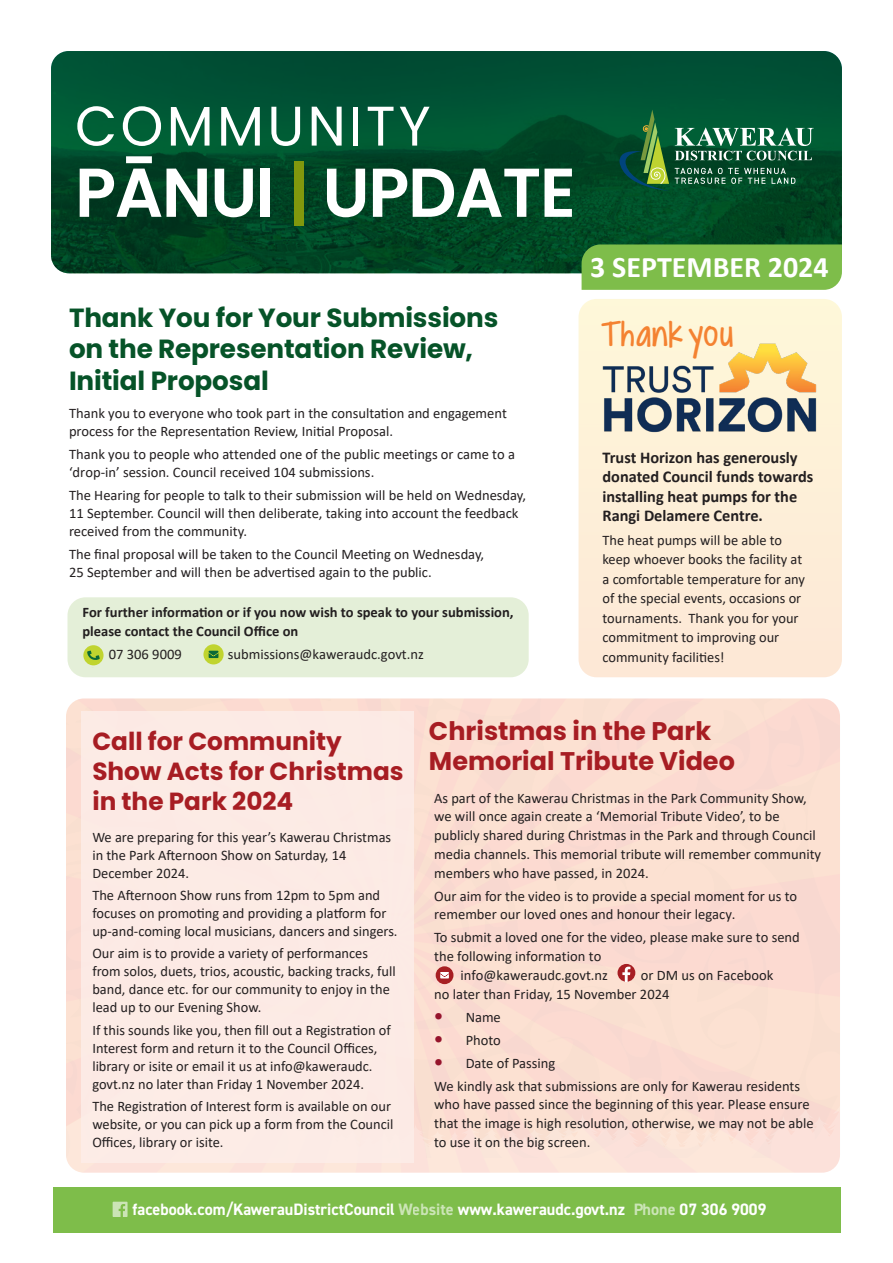
<style>
.page{position:relative;width:893px;height:1263px;background:#fff}
.page>*{position:absolute;margin:0;border:0;box-sizing:border-box;transform-origin:0 0}
.t1{font:600 69px "Poppins";letter-spacing:-.02em;color:#fff}
.t2{font:55.8px "Poppins";letter-spacing:.06em;color:#fff}
.t3{font:40.5px "Covered By Your Grace";letter-spacing:.02em;color:#f48231}
.t4{font:700 30px "Calibri";color:#fff}
.t5{font:700 26.25px/31.5px "Poppins";letter-spacing:-.005em;color:#065328}
.t6{font:700 25.5px/30px "Poppins";color:#a71d23}
.t7{font:700 24.75px/30px "Poppins";color:#a71d23}
.t8{font:700 16.5px/19.5px "Calibri";color:#231f20}
.t9{font:700 16.5px "DIN2014";color:#fff}
.t10{font:14.55px/18px "Calibri";color:#231f20}
.t11{font:700 14.55px/18.8px "Calibri";color:#231f20}
.s1{color:#81980d}
.s2{font-weight:700;font-size:18px;color:#96142c}
</style>
<div class="page">
<div style="left:66px;top:698px;width:447px;height:313px;background:#fcdad1"></div>
<svg style="left:66px;top:698px;width:428px;height:78px;background:#fbded2"></svg>
<div style="left:421px;top:771px;width:145px;height:297px;background:#fcdfd1"></div>
<div style="left:513px;top:698px;width:53px;height:312px;background:#fcdfd1"></div>
<div style="left:66px;top:1011px;width:369px;height:57px;background:#fce0d1"></div>
<svg style="left:66px;top:1068px;width:774px;height:104px;background:#fbe1d6"></svg>
<div style="left:68px;top:597px;width:461px;height:80px;background:#e4efd8;border-radius:18px"></div>
<div style="left:82px;top:712px;width:332px;height:451px;background:#fdeeea"></div>
<div style="left:14px;top:1187px;width:850px;height:46px;background:#7ebd4a"></div>
<svg style="left:113px;top:1202px;width:15px;height:15px"></svg>
<img style="left:51px;top:51px;width:791px;height:222px">
<svg style="left:619px;top:110px;width:50px;height:81px;background:#296b38"></svg>
<svg style="left:675px;top:168px;width:120px;height:16px;background:#376f53"></svg>
<svg style="left:675px;top:128px;width:139px;height:32px"></svg>
<div style="left:582px;top:244px;width:260px;height:46px;background:#7ebd4a"></div>
<div style="left:7px;top:1154px;width:45px;height:92px;background:#fff"></div>
<div style="left:841px;top:1142px;width:46px;height:91px;background:#fff"></div>
<svg style="left:203px;top:644px;width:21px;height:20px"></svg>
<svg style="left:209px;top:651px;width:9px;height:7px"></svg>
<div style="left:83px;top:645px;width:21px;height:20px;background:#c0d42f;border-radius:50%"></div>
<svg style="left:87px;top:650px;width:13px;height:10px"></svg>
<div style="left:436px;top:966px;width:17px;height:18px;background:#a71e23;border-radius:50%"></div>
<svg style="left:440px;top:972px;width:9px;height:6px"></svg>
<div style="left:566px;top:698px;width:274px;height:459px;background:#fcdfd1"></div>
<svg style="left:578px;top:299px;width:264px;height:378px;background:#fdeed7"></svg>
<img style="left:588px;top:333px;width:243px;height:109px">
<p class="t2" style="left:75px;top:94px;width:357px">COMMUNITY</p>
<p class="t1" style="left:75px;top:153px;width:502px">PĀNUI <span class="s1">|</span> UPDATE</p>
<p class="t5" style="left:69px;top:302px;width:431px">Thank You for Your Submissions on the Representation Review,<br>Initial Proposal</p>
<p class="t10" style="left:69px;top:403px;width:439px">Thank you to everyone who took part in the consultation and engagement process for the Representation Review, Initial Proposal.</p>
<p class="t10" style="left:69px;top:444px;width:448px">Thank you to people who attended one of the public meetings or came to a ‘drop-in’ session. Council received 104 submissions.</p>
<p class="t10" style="left:69px;top:485px;width:459px">The Hearing for people to talk to their submission will be held on Wednesday,<br>11 September. Council will then deliberate, taking into account the feedback received from the community.</p>
<p class="t10" style="left:69px;top:544px;width:417px;line-height:18.8px">The final proposal will be taken to the Council Meeting on Wednesday,<br>25 September and will then be advertised again to the public.</p>
<p class="t11" style="left:82px;top:603px;width:433px">For further information or if you now wish to speak to your submission, please contact the Council Office on</p>
<p class="t10" style="left:109px;top:645px;width:74px">07 306 9009</p>
<p class="t10" style="left:228px;top:645px;width:198px">submissions@kaweraudc.govt.nz</p>
<p class="t4" style="left:590px;top:246px;width:240px">3 SEPTEMBER 2024</p>
<p class="t3" style="left:601px;top:314px;width:133px">Thank you</p>
<p class="t8" style="left:602px;top:447px;width:212px">Trust Horizon has generously donated Council funds towards installing heat pumps for the<br>Rangi Delamere Centre.</p>
<p class="t10" style="left:602px;top:530px;width:204px;line-height:19.5px">The heat pumps will be able to keep whoever books the facility at a comfortable temperature for any of the special events, occasions or tournaments. Thank you for your commitment to improving our community facilities!</p>
<p class="t7" style="left:92px;top:726px;width:313px">Call for Community<br>Show Acts for Christmas in the Park 2024</p>
<p class="t6" style="left:429px;top:716px;width:307px">Christmas in the Park<br>Memorial Tribute Video</p>
<p class="t10" style="left:434px;top:788px;width:389px;line-height:18.8px">As part of the Kawerau Christmas in the Park Community Show, we will once again create a ‘Memorial Tribute Video’, to be publicly shared during Christmas in the Park and through Council media channels. This memorial tribute will remember community members who have passed, in 2024.</p>
<p class="t10" style="left:434px;top:886px;width:364px;line-height:18.8px">Our aim for the video is to provide a special moment for us to remember our loved ones and honour their legacy.</p>
<p class="t10" style="left:434px;top:928px;width:367px">To submit a loved one for the video, please make sure to send</p>
<p class="t10" style="left:434px;top:947px;width:169px">the following information to</p>
<p class="t10" style="left:460px;top:966px;width:149px">info@kaweraudc.govt.nz</p>
<p class="t10" style="left:92px;top:828px;width:300px">We are preparing for this year’s Kawerau Christmas in the Park Afternoon Show on Saturday, 14<br>December 2024.</p>
<p class="t10" style="left:92px;top:886px;width:307px">The Afternoon Show runs from 12pm to 5pm and focuses on promoting and providing a platform for up-and-coming local musicians, dancers and singers.</p>
<p class="t10" style="left:92px;top:944px;width:305px">Our aim is to provide a variety of performances from solos, duets, trios, acoustic, backing tracks, full band, dance etc. for our community to enjoy in the lead up to our Evening Show.</p>
<p class="t10" style="left:92px;top:1020px;width:300px">If this sounds like you, then fill out a Registration of Interest form and return it to the Council Offices, library or isite or email it us at info@kaweraudc. govt.nz no later than Friday 1 November 2024.</p>
<p class="t10" style="left:92px;top:1096px;width:303px">The Registration of Interest form is available on our website, or you can pick up a form from the Council<br>Offices, library or isite.</p>
<p class="t10" style="left:434px;top:965px;width:341px;line-height:18.8px;text-indent:207px">or DM us on Facebook no later than Friday, 15 November 2024</p>
<p class="t10" style="left:434px;top:1007px;width:68px"><span class="s2">•</span> Name</p>
<p class="t10" style="left:434px;top:1030px;width:68px"><span class="s2">•</span> Photo</p>
<p class="t10" style="left:434px;top:1053px;width:123px"><span class="s2">•</span> Date of Passing</p>
<p class="t10" style="left:434px;top:1076px;width:381px;line-height:18.8px">We kindly ask that submissions are only for Kawerau residents who have passed since the beginning of this year. Please ensure that the image is high resolution, otherwise, we may not be able to use it on the big screen.</p>
<p class="t9" style="left:133px;top:1198px;width:635px">facebook.com/KawerauDistrictCouncil Website www.kaweraudc.govt.nz Phone 07 306 9009</p>
</div>
